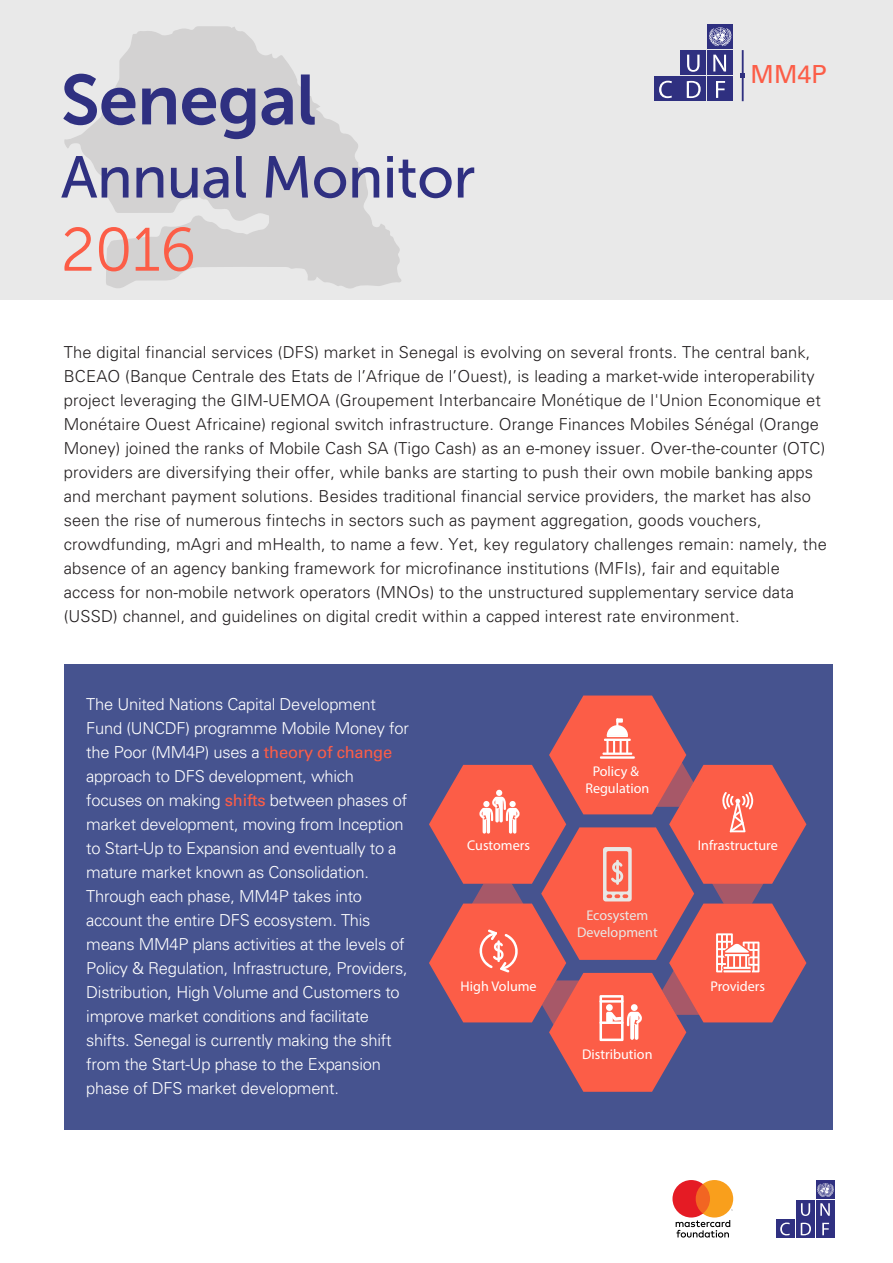
<style>
.page{position:relative;width:893px;height:1263px;background:#fff}
.page>*{position:absolute;margin:0;border:0;box-sizing:border-box;transform-origin:0 0}
.t1{font:70.35px "Museo Sans 700";letter-spacing:-.01em;color:#2f3081}
.t2{font:61.05px "Museo Sans 300";color:#fc5d47}
.t3{font:58.8px "Museo Sans 500";letter-spacing:-.01em;color:#2f3081}
.t4{font:24.9px "Univers LT Std";color:#fc5d47}
.t5{font:300 16.5px/24px "Univers CE";letter-spacing:.01em;color:#231f20}
.t6{font:300 16.5px/24px "Univers CE";letter-spacing:-.015em;color:#fff}
.t7{font:14.1px/17px "Myriad Pro";color:#fff;text-align:center}
.t8{font:14.1px/17px "Myriad Pro";color:#e8e8e6;text-align:center}
.s1{font-weight:500;color:#fc5d47}
</style>
<div class="page">
<div style="left:64px;top:664px;width:769px;height:466px;background:#46538f"></div>
<svg style="left:429px;top:695px;width:377px;height:397px"></svg>
<div style="left:0;top:0;width:893px;height:299px;background:#e9e9e9"></div>
<svg style="left:64px;top:26px;width:337px;height:263px;fill:#d3d2d2"></svg>
<div style="left:708px;top:77px;width:25px;height:24px;background:#2f3080"></div>
<div style="left:681px;top:77px;width:25px;height:24px;background:#2f3080"></div>
<div style="left:654px;top:77px;width:25px;height:24px;background:#2f3080"></div>
<svg style="left:659px;top:81px;width:13px;height:17px"></svg>
<svg style="left:687px;top:81px;width:14px;height:17px"></svg>
<svg style="left:716px;top:81px;width:9px;height:17px"></svg>
<div style="left:681px;top:50px;width:25px;height:25px;background:#2f3080"></div>
<svg style="left:687px;top:55px;width:12px;height:17px"></svg>
<div style="left:708px;top:50px;width:25px;height:25px;background:#2f3080"></div>
<svg style="left:713px;top:55px;width:13px;height:17px"></svg>
<div style="left:708px;top:24px;width:25px;height:25px;background:#2f3080"></div>
<svg style="left:709px;top:27px;width:22px;height:19px"></svg>
<hr style="left:742px;top:50px;width:2px;height:51px;background:#2f3080">
<svg style="left:740px;top:73px;width:5px;height:5px"></svg>
<div style="left:816px;top:1219px;width:19px;height:18px;background:#2f3081"></div>
<svg style="left:796px;top:1219px;width:19px;height:18px"></svg>
<div style="left:776px;top:1219px;width:19px;height:18px;background:#2f3081"></div>
<svg style="left:780px;top:1222px;width:10px;height:13px"></svg>
<svg style="left:801px;top:1223px;width:10px;height:12px"></svg>
<svg style="left:822px;top:1223px;width:7px;height:12px"></svg>
<div style="left:796px;top:1200px;width:19px;height:18px;background:#2f3081"></div>
<svg style="left:801px;top:1203px;width:9px;height:13px"></svg>
<div style="left:816px;top:1200px;width:19px;height:18px;background:#2f3081"></div>
<svg style="left:820px;top:1203px;width:10px;height:13px"></svg>
<div style="left:816px;top:1180px;width:19px;height:19px;background:#2f3081"></div>
<svg style="left:817px;top:1183px;width:17px;height:14px"></svg>
<svg style="left:672px;top:1180px;width:61px;height:57px"></svg>
<h1 class="t1" style="left:61px;top:61px;width:257px">Senegal</h1>
<h3 class="t3" style="left:61px;top:145px;width:416px">Annual Monitor</h3>
<h2 class="t2" style="left:61px;top:217px;width:137px">2016</h2>
<h3 class="t4" style="left:751px;top:59px;width:78px">MM4P</h3>
<p class="t5" style="left:64px;top:341px;width:765px">The digital financial services (DFS) market in Senegal is evolving on several fronts. The central bank, BCEAO (Banque Centrale des Etats de l’Afrique de l’Ouest), is leading a market-wide interoperability project leveraging the GIM-UEMOA (Groupement Interbancaire Monétique de l'Union Economique et Monétaire Ouest Africaine) regional switch infrastructure. Orange Finances Mobiles Sénégal (Orange Money) joined the ranks of Mobile Cash SA (Tigo Cash) as an e-money issuer. Over-the-counter (OTC) providers are diversifying their offer, while banks are starting to push their own mobile banking apps and merchant payment solutions. Besides traditional financial service providers, the market has also seen the rise of numerous fintechs in sectors such as payment aggregation, goods vouchers, crowdfunding, mAgri and mHealth, to name a few. Yet, key regulatory challenges remain: namely, the absence of an agency banking framework for microfinance institutions (MFIs), fair and equitable access for non-mobile network operators (MNOs) to the unstructured supplementary service data (USSD) channel, and guidelines on digital credit within a capped interest rate environment.</p>
<p class="t6" style="left:86px;top:693px;width:324px">The United Nations Capital Development Fund (UNCDF) programme Mobile Money for the Poor (MM4P) uses a <span class="s1">theory of change </span>approach to DFS development, which focuses on making <span class="s1">shifts</span> between phases of market development, moving from Inception to Start-Up to Expansion and eventually to a mature market known as Consolidation.<br>Through each phase, MM4P takes into account the entire DFS ecosystem. This means MM4P plans activities at the levels of Policy &amp; Regulation, Infrastructure, Providers, Distribution, High Volume and Customers to improve market conditions and facilitate shifts. Senegal is currently making the shift from the Start-Up phase to the Expansion phase of DFS market development.</p>
<p class="t7" style="left:467px;top:837px;width:64px">Customers</p>
<p class="t7" style="left:461px;top:978px;width:77px">High Volume</p>
<p class="t7" style="left:585px;top:763px;width:66px">Policy &amp;<br>Regulation</p>
<p class="t8" style="left:577px;top:907px;width:82px">Ecosystem<br>Development</p>
<p class="t7" style="left:582px;top:1045px;width:72px">Distribution</p>
<p class="t7" style="left:698px;top:837px;width:81px">Infrastructure</p>
<p class="t7" style="left:710px;top:978px;width:56px">Providers</p>
</div>
